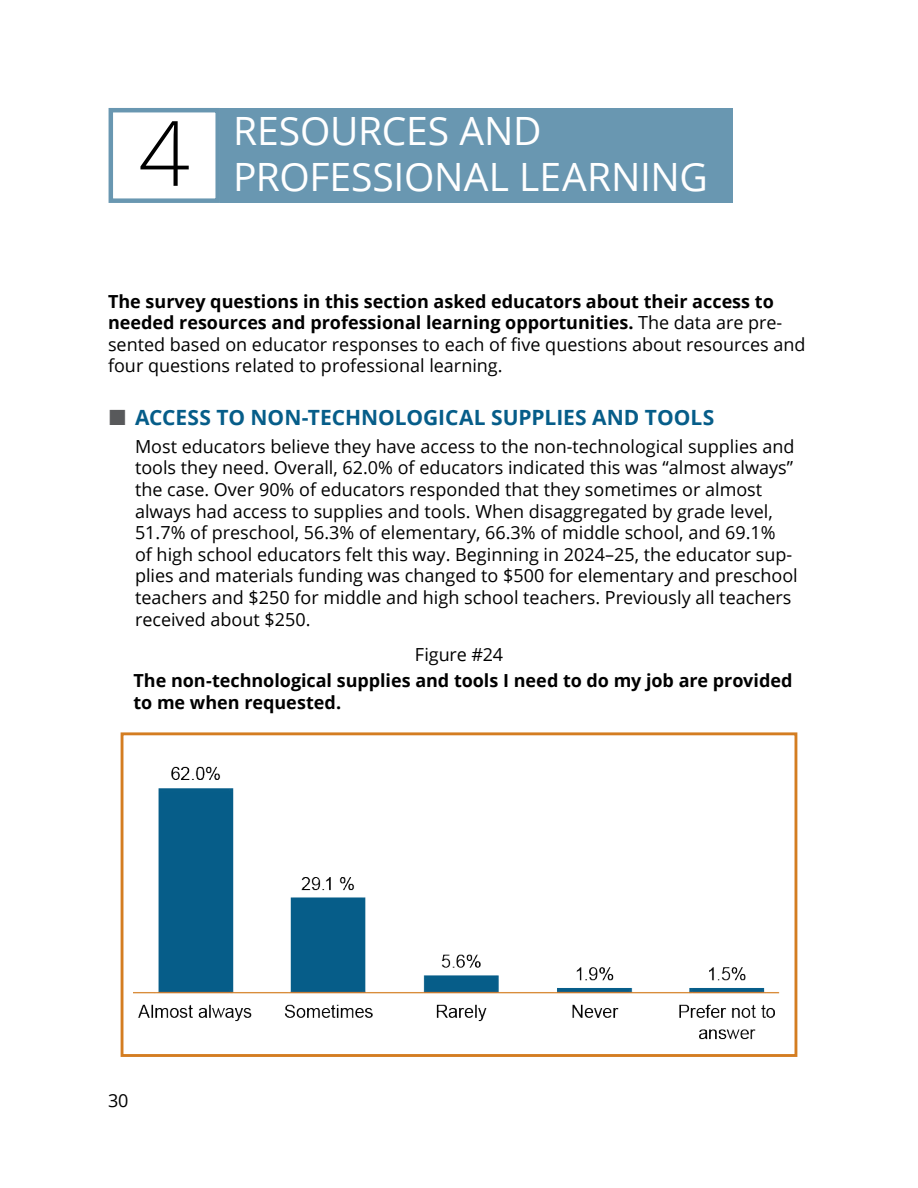
<style>
.page{position:relative;width:918px;height:1188px;background:#fff}
.page>*{position:absolute;margin:0;border:0;box-sizing:border-box;transform-origin:0 0}
.t1{font:300 90px "Open Sans";color:#000}
.t2{font:39px "Open Sans";letter-spacing:-.005em;color:#fff}
.t3{font:700 21px "Open Sans";color:#065d89}
.t4{font:18px/21.6px "Open Sans";color:#000}
.t5{font:700 18px/21.6px "Open Sans";letter-spacing:-.005em;color:#000}
.s1{font-weight:700}
</style>
<div class="page">
<div style="left:220px;top:108px;width:512px;height:48px;background:#6997b1"></div>
<div style="left:220px;top:155px;width:512px;height:48px;background:#6997b1"></div>
<div style="left:109px;top:108px;width:111px;height:95px;border:4px solid #6997b1"></div>
<img style="left:133px;top:766px;width:647px;height:274px">
<div style="left:121px;top:732px;width:676px;height:325px;border:3px solid #d47d21"></div>
<h1 class="t1" style="left:139px;top:92px;width:53px">4</h1>
<h1 class="t2" style="left:233px;top:104px;width:310px">RESOURCES AND</h1>
<h1 class="t2" style="left:233px;top:151px;width:476px">PROFESSIONAL LEARNING</h1>
<p class="t4" style="left:108px;top:290px;width:699px"><span class="s1">The survey questions in this section asked educators about their access to needed resources and professional learning opportunities.</span> The data are pre&shy;sented based on educator responses to each of five questions about resources and four questions related to professional learning.</p>
<p class="t3" style="left:135px;top:402px;width:581px">ACCESS TO NON-TECHNOLOGICAL SUPPLIES AND TOOLS</p>
<p class="t4" style="left:135px;top:435px;width:664px">Most educators believe they have access to the non-technological supplies and tools they need. Overall, 62.0% of educators indicated this was “almost always” the case. Over 90% of educators responded that they sometimes or almost always had access to supplies and tools. When disaggregated by grade level, 51.7% of preschool, 56.3% of elementary, 66.3% of middle school, and 69.1%<br>of high school educators felt this way. Beginning in 2024–25, the educator sup&shy;plies and materials funding was changed to $500 for elementary and preschool teachers and $250 for middle and high school teachers. Previously all teachers received about $250.</p>
<h3 class="t4" style="left:415px;top:643px;width:90px">Figure #24</h3>
<p class="t5" style="left:134px;top:669px;width:661px">The non-technological supplies and tools I need to do my job are provided to me when requested.</p>
<p class="t4" style="left:108px;top:1089px;width:22px">30</p>
</div>
